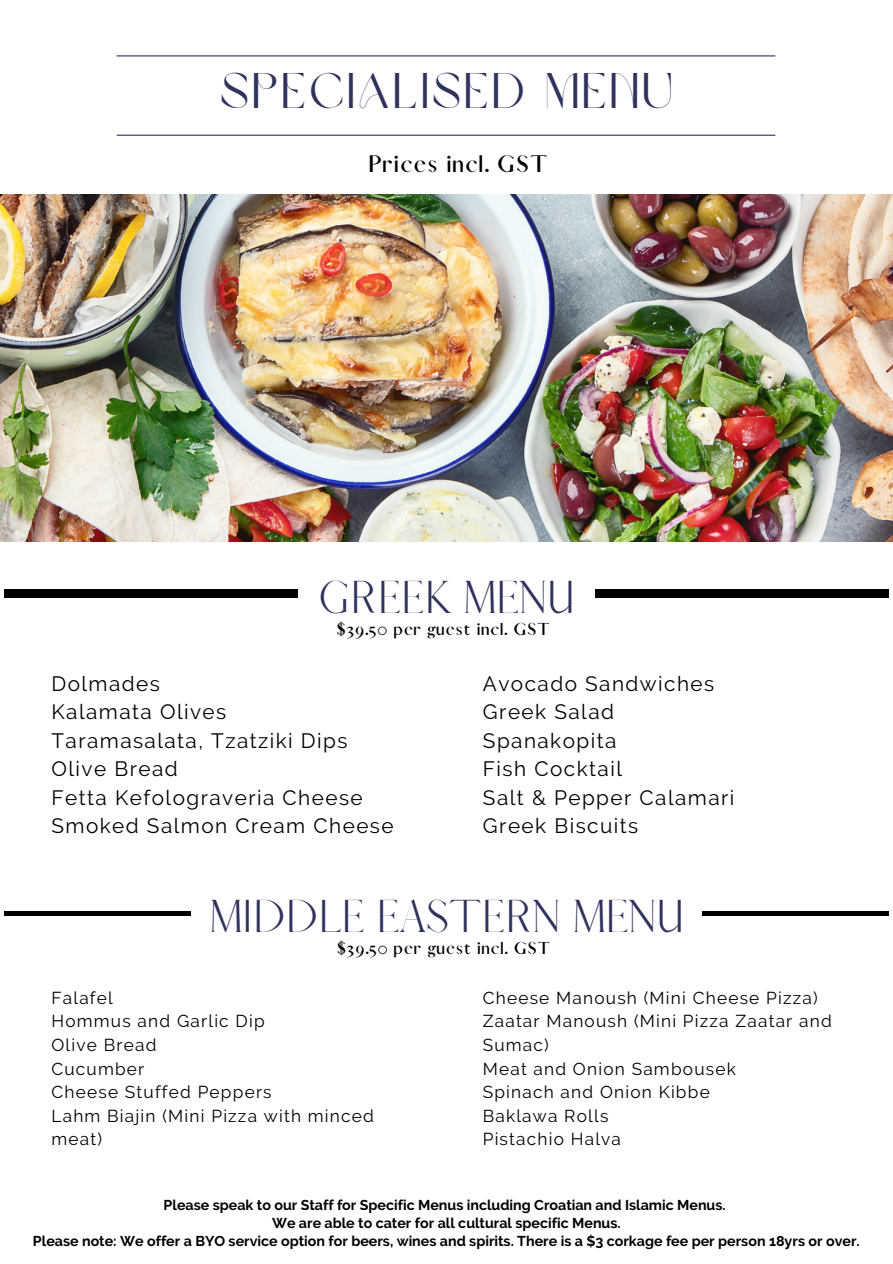
<style>
.page{position:relative;width:893px;height:1264px;background:#fff}
.page>*{position:absolute;margin:0;border:0;box-sizing:border-box;transform-origin:0 0}
.t1{font:49.65px "Brown Sugar";letter-spacing:.07em;color:#2e335c}
.t2{font:41.55px "Afrah";color:#2e335c}
.t3{font:700 21.6px "Afrah";letter-spacing:.07em;color:#000}
.t4{font:20.7px/28.5px "Raleway";letter-spacing:.07em;color:#000}
.t5{font:17.25px/23.5px "Raleway";letter-spacing:.07em;color:#000}
.t6{font:700 15.6px "Afrah";letter-spacing:.07em;color:#000}
.t7{font:700 14.25px/18px "Raleway";color:#000;text-align:center}
</style>
<div class="page">
<hr style="left:117px;top:135px;width:658px;height:1px;background:#2e335c">
<hr style="left:117px;top:55px;width:658px;height:1px;background:#2e335c">
<img style="left:0;top:195px;width:892px;height:346px">
<div style="left:594px;top:590px;width:294px;height:7px;background:#000"></div>
<hr style="left:4px;top:911px;width:186px;height:4px;background:#000">
<hr style="left:701px;top:911px;width:187px;height:4px;background:#000">
<div style="left:4px;top:590px;width:293px;height:7px;background:#000"></div>
<h1 class="t1" style="left:220px;top:60px;width:454px">SPECIALISED MENU</h1>
<p class="t3" style="left:367px;top:152px;width:181px">Prices incl. GST</p>
<h2 class="t2" style="left:318px;top:560px;width:257px">GREEK MENU</h2>
<p class="t6" style="left:337px;top:621px;width:214px">$39.50 per guest incl. GST</p>
<p class="t4" style="left:51px;top:669px;width:343px">Dolmades<br>Kalamata Olives<br>Taramasalata, Tzatziki Dips<br>Olive Bread<br>Fetta Kefolograveria Cheese<br>Smoked Salmon Cream Cheese</p>
<p class="t4" style="left:483px;top:669px;width:253px">Avocado Sandwiches<br>Greek Salad<br>Spanakopita<br>Fish Cocktail<br>Salt &amp; Pepper Calamari<br>Greek Biscuits</p>
<h2 class="t2" style="left:209px;top:879px;width:475px">MIDDLE EASTERN MENU</h2>
<p class="t6" style="left:337px;top:939px;width:214px">$39.50 per guest incl. GST</p>
<p class="t5" style="left:51px;top:985px;width:324px">Falafel<br>Hommus and Garlic Dip<br>Olive Bread<br>Cucumber<br>Cheese Stuffed Peppers<br>Lahm Biajin (Mini Pizza with minced meat)</p>
<p class="t5" style="left:482px;top:985px;width:350px">Cheese Manoush (Mini Cheese Pizza)<br>Zaatar Manoush (Mini Pizza Zaatar and<br>Sumac)<br>Meat and Onion Sambousek<br>Spinach and Onion Kibbe<br>Baklawa Rolls<br>Pistachio Halva</p>
<p class="t7" style="left:33px;top:1196px;width:828px">Please speak to our Staff for Specific Menus including Croatian and Islamic Menus.<br>We are able to cater for all cultural specific Menus.<br>Please note: We offer a BYO service option for beers, wines and spirits. There is a $3 corkage fee per person 18yrs or over.</p>
</div>
